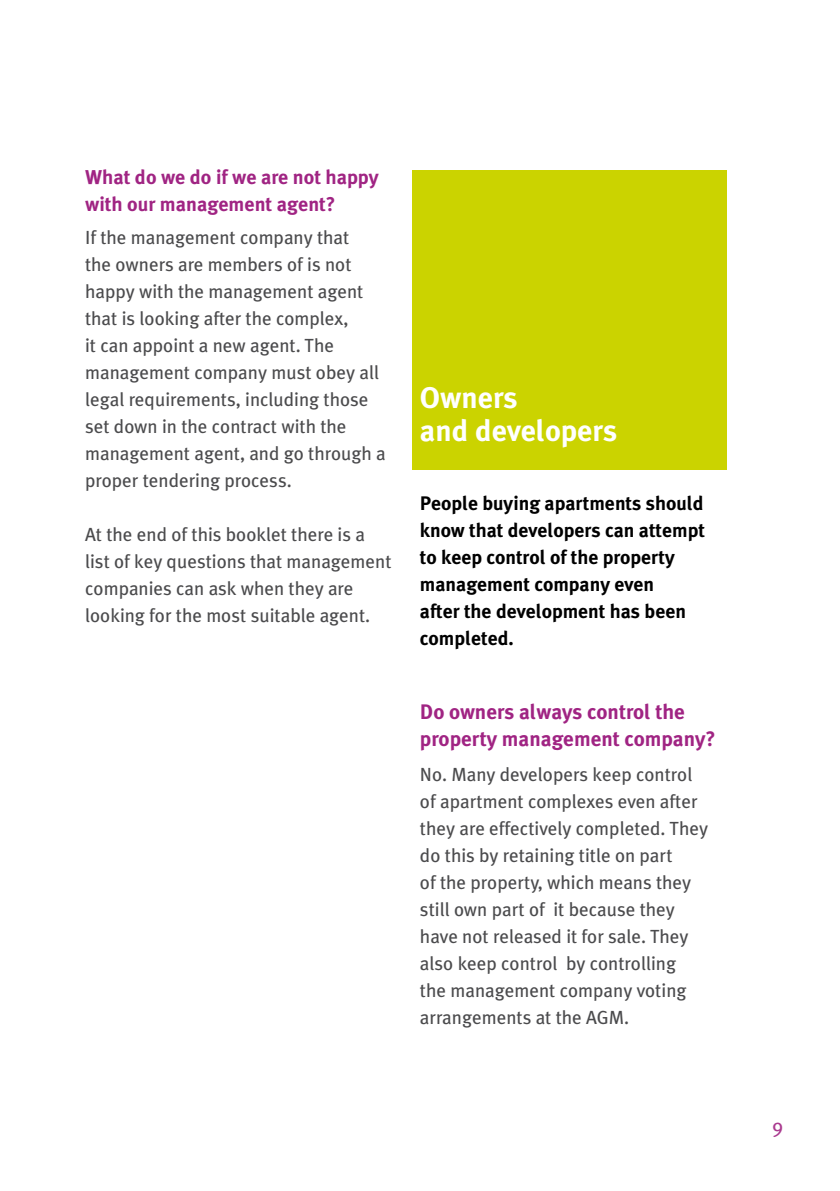
<style>
.page{position:relative;width:840px;height:1191px;background:#fff}
.page>*{position:absolute;margin:0;border:0;box-sizing:border-box;transform-origin:0 0}
.Heading_2{font:700 30px "Meta Plus";color:#fff}
.A_Subheads{font:700 21px/27px "Meta Plus";color:#a02483}
.A_subheads_2{font:700 20px/27px "Meta Plus";color:#a02483}
.Normal_bold{font:700 19.6px/27px "Meta Plus";color:#000}
.A_body_text{font:19px/27px "Meta Plus";color:#4b4b4d}
</style>
<div class="page">
<div style="left:411px;top:170px;width:315px;height:300px;background:#cbd300"></div>
<p class="A_subheads_2" style="left:85px;top:164px;width:295px">What do we do if we are not happy with our management agent?</p>
<p class="A_body_text" style="left:85px;top:224px;width:302px">If the management company that<br>the owners are members of is not happy with the management agent that is looking after the complex,<br>it can appoint a new agent. The management company must obey all legal requirements, including those set down in the contract with the management agent, and go through a proper tendering process.</p>
<p class="A_body_text" style="left:85px;top:521px;width:308px">At the end of this booklet there is a list of key questions that management companies can ask when they are looking for the most suitable agent.</p>
<p class="Heading_2" style="left:420px;top:380px;width:99px">Owners</p>
<p class="Heading_2" style="left:420px;top:413px;width:199px">and developers</p>
<p class="Normal_bold" style="left:420px;top:489px;width:286px">People buying apartments should know that developers can attempt to keep control of the property management company even<br>after the development has been completed.</p>
<p class="A_Subheads" style="left:420px;top:697px;width:297px">Do owners always control the property management company?</p>
<p class="A_body_text" style="left:420px;top:760px;width:289px">No. Many developers keep control of apartment complexes even after they are effectively completed. They do this by retaining title on part<br>of the property, which means they still own part of it because they have not released it for sale. They also keep control by controlling<br>the management company voting arrangements at the AGM.</p>
</div>
